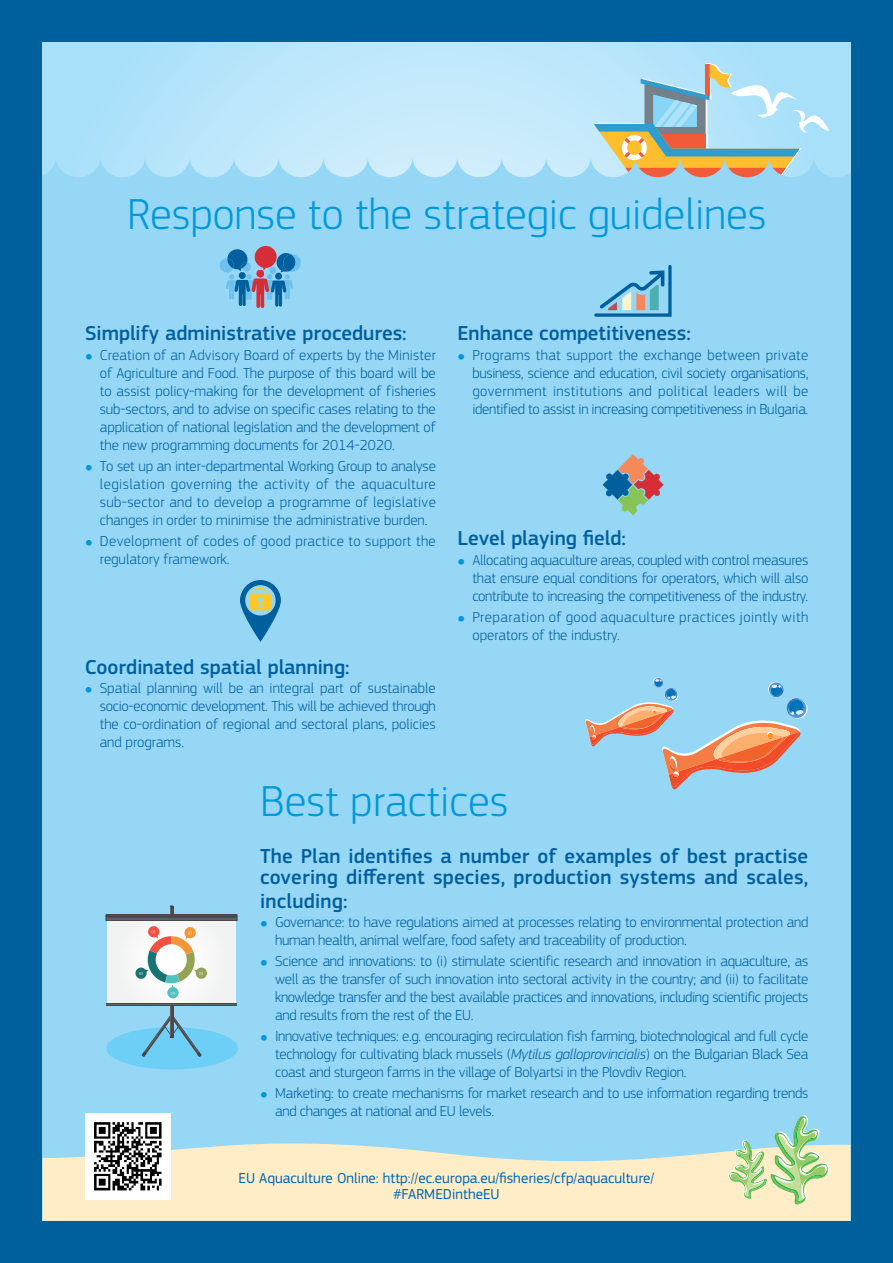
<style>
.page{position:relative;width:893px;height:1263px;background:#005f9d}
.page>*{position:absolute;margin:0;border:0;box-sizing:border-box;transform-origin:0 0}
.t1{font:300 45px "EC Square Sans Pro";color:#0099d8}
.t2{font:500 21px/21px "EC Square Sans Pro";color:#005f9d}
.t3{font:300 15px/18px "EC Square Sans Pro";letter-spacing:-.015em;color:#005f9d;text-align:justify}
.t4{font:15px/16.5px "EC Square Sans Pro";color:#0064b0;text-align:center}
.t5{font:300 15px/18px "EC Square Sans Pro";letter-spacing:.03em;color:#005f9d}
.t6{font:300 15px/18px "EC Square Sans Pro";letter-spacing:.02em;color:#005f9d}
.s1{font-size:9px;color:#0099d8}
.s2{font-style:italic}
</style>
<div class="page">
<svg style="left:43px;top:43px;width:807px;height:114px;background:#bae6fa"></svg>
<svg style="left:594px;top:64px;width:235px;height:93px;background:#abd0dc"></svg>
<div style="left:43px;top:157px;width:807px;height:973px;background:#97d7f6"></div>
<div style="left:653px;top:677px;width:9px;height:10px;background:#b8e1f7;border-radius:50%"></div>
<svg style="left:584px;top:678px;width:224px;height:114px;background:#adc1cd"></svg>
<div style="left:106px;top:1027px;width:132px;height:42px;background:#6dcff6;border-radius:50%"></div>
<hr style="left:170px;top:906px;width:3px;height:131px;background:#4a4a4d">
<hr style="left:170px;top:906px;width:1px;height:131px;background:#616264">
<svg style="left:142px;top:1015px;width:60px;height:42px"></svg>
<div style="left:107px;top:918px;width:129px;height:87px;background:#f2f2f3"></div>
<div style="left:106px;top:914px;width:131px;height:7px;background:#4a4a4d"></div>
<hr style="left:106px;top:918px;width:131px;height:2px;background:#616264">
<hr style="left:106px;top:1003px;width:131px;height:3px;background:#4a4a4d">
<hr style="left:106px;top:1005px;width:131px;height:1px;background:#616264">
<svg style="left:135px;top:926px;width:72px;height:72px"></svg>
<svg style="left:43px;top:1130px;width:807px;height:91px;background:#e6e7d2"></svg>
<svg style="left:728px;top:1109px;width:102px;height:97px;background:#bbddc0"></svg>
<img style="left:85px;top:1114px;width:85px;height:85px">
<svg style="left:219px;top:246px;width:83px;height:62px"></svg>
<svg style="left:594px;top:265px;width:78px;height:52px;background:#7dbad9"></svg>
<svg style="left:603px;top:454px;width:61px;height:61px;background:#92a6ac"></svg>
<svg style="left:240px;top:580px;width:41px;height:62px"></svg>
<h1 class="t1" style="left:127px;top:188px;width:641px">Response to the strategic guidelines</h1>
<h2 class="t2" style="left:85px;top:323px;width:323px">Simplify administrative procedures:</h2>
<p class="t3" style="left:100px;top:346px;width:337px;text-indent:-15px"><span class="s1">●</span> Creation of an Advisory Board of experts by the Minister of Agriculture and Food. The purpose of this board will be to assist policy-making for the development of fisheries sub-sectors, and to advise on specific cases relating to the application of national legislation and the development of the new programming documents for 2014-2020.</p>
<p class="t3" style="left:100px;top:457px;width:337px;text-indent:-15px"><span class="s1">●</span> To set up an inter-departmental Working Group to analyse legislation governing the activity of the aquaculture sub-sector and to develop a programme of legislative changes in order to minimise the administrative burden.</p>
<p class="t6" style="left:100px;top:532px;width:337px;text-indent:-15px"><span class="s1">●</span> Development of codes of good practice to support the regulatory framework.</p>
<h2 class="t2" style="left:85px;top:657px;width:266px">Coordinated spatial planning:</h2>
<p class="t3" style="left:100px;top:679px;width:337px;text-indent:-15px"><span class="s1">●</span> Spatial planning will be an integral part of sustainable socio-economic development. This will be achieved through the co-ordination of regional and sectoral plans, policies and programs.</p>
<h2 class="t2" style="left:458px;top:323px;width:235px">Enhance competitiveness:</h2>
<p class="t3" style="left:472px;top:346px;width:337px;text-indent:-15px"><span class="s1">●</span> Programs that support the exchange between private business, science and education, civil society organisations, government institutions and political leaders will be identified to assist in increasing competitiveness in Bulgaria.</p>
<h2 class="t2" style="left:458px;top:528px;width:170px">Level playing field:</h2>
<p class="t3" style="left:472px;top:551px;width:337px;text-indent:-15px"><span class="s1">●</span> Allocating aquaculture areas, coupled with control measures that ensure equal conditions for operators, which will also contribute to increasing the competitiveness of the industry.</p>
<p class="t5" style="left:472px;top:608px;width:337px;text-indent:-15px"><span class="s1">●</span> Preparation of good aquaculture practices jointly with operators of the industry.</p>
<h1 class="t1" style="left:260px;top:775px;width:250px">Best practices</h1>
<h2 class="t2" style="left:260px;top:846px;width:550px">The Plan identifies a number of examples of best practise covering different species, production systems and scales,</h2>
<h2 class="t2" style="left:260px;top:891px;width:89px">including:</h2>
<p class="t3" style="left:275px;top:913px;width:535px;text-indent:-15px"><span class="s1">●</span> Governance: to have regulations aimed at processes relating to environmental protection and human health, animal welfare, food safety and traceability of production.</p>
<p class="t3" style="left:275px;top:952px;width:535px;text-indent:-15px"><span class="s1">●</span> Science and innovations: to (i) stimulate scientific research and innovation in aquaculture, as well as the transfer of such innovation into sectoral activity in the country; and (ii) to facilitate knowledge transfer and the best available practices and innovations, including scientific projects and results from the rest of the EU.</p>
<p class="t3" style="left:275px;top:1027px;width:535px;text-indent:-15px"><span class="s1">●</span> Innovative techniques: e.g. encouraging recirculation fish farming, biotechnological and full cycle technology for cultivating black mussels (<span class="s2">Mytilus galloprovincialis</span>) on the Bulgarian Black Sea coast and sturgeon farms in the village of Bolyartsi in the Plovdiv Region.</p>
<p class="t3" style="left:275px;top:1084px;width:535px;text-indent:-15px"><span class="s1">●</span> Marketing: to create mechanisms for market research and to use information regarding trends and changes at national and EU levels.</p>
<p class="t4" style="left:239px;top:1169px;width:417px">EU Aquaculture Online: http://ec.europa.eu/fisheries/cfp/aquaculture/ #FARMEDintheEU</p>
</div>
